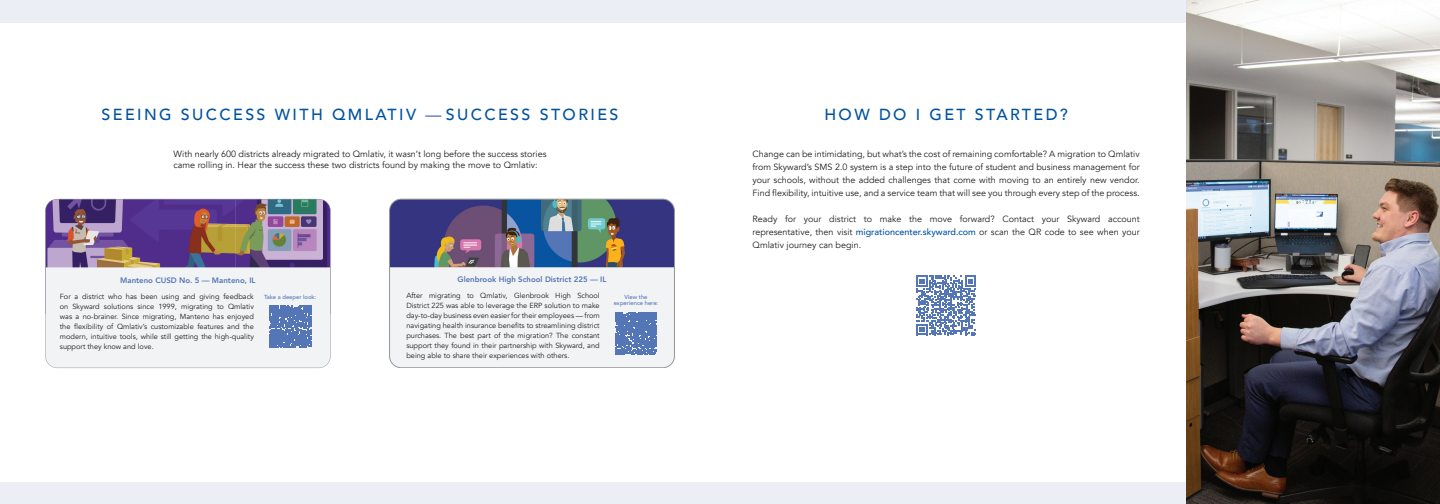
<style>
.page{position:relative;width:1440px;height:504px;background:#fff}
.page>*{position:absolute;margin:0;border:0;box-sizing:border-box;transform-origin:0 0}
.Subheads{font:500 16px "Avenir";letter-spacing:.15em;color:#0153a0}
.Body{font:9px/13px "Avenir";color:#231f20;text-align:justify}
.Body-2{font:800 7.8px "Avenir";color:#5475b6}
.Success_Stories_body{font:7.4px/10px "Avenir";color:#231f20;text-align:justify}
.Body-3{font:500 5.9px/6px "Avenir";color:#5475b6;text-align:center}
.s1{color:#5475b6}
.s2{font-weight:500;color:#0153a0}
</style>
<div class="page">
<div style="left:0;top:482px;width:1440px;height:22px;background:#eceef6"></div>
<div style="left:0;top:0;width:1440px;height:22px;background:#eceef6"></div>
<img style="left:390px;top:199px;width:284px;height:68px">
<div style="left:389px;top:199px;width:286px;height:169px;border:1px solid #939598;border-radius:12px"></div>
<svg style="left:45px;top:199px;width:286px;height:161px;background:#796086"></svg>
<img style="left:1187px;top:0;width:253px;height:504px">
<svg style="left:46px;top:267px;width:284px;height:101px"></svg>
<svg style="left:390px;top:267px;width:284px;height:100px"></svg>
<svg style="left:916px;top:275px;width:60px;height:60px"></svg>
<p class="Subheads" style="left:102px;top:101px;width:518px">SEEING SUCCESS WITH QMLATIV <span class="s1">—</span> SUCCESS STORIES</p>
<p class="Body" style="left:174px;top:149px;width:374px;line-height:11px">With nearly 600 districts already migrated to Qmlativ, it wasn’t long before the success stories came rolling in. Hear the success these two districts found by making the move to Qmlativ:</p>
<p class="Body-2" style="left:120px;top:274px;width:137px">Manteno CUSD No. 5 — Manteno, IL</p>
<p class="Body-2" style="left:458px;top:273px;width:150px">Glenbrook High School District 225 — IL</p>
<p class="Success_Stories_body" style="left:406px;top:291px;width:195px">After migrating to Qmlativ, Glenbrook High School District 225 was able to leverage the ERP solution to make day-to-day business even easier for their employees — from navigating health insurance benefits to streamlining district purchases. The best part of the migration? The constant support they found in their partnership with Skyward, and being able to share their experiences with others.</p>
<p class="Success_Stories_body" style="left:60px;top:292px;width:196px">For a district who has been using and giving feedback on Skyward solutions since 1999, migrating to Qmlativ was a no-brainer. Since migrating, Manteno has enjoyed the flexibility of Qmlativ’s customizable features and the modern, intuitive tools, while still getting the high-quality support they know and love.</p>
<p class="Body-3" style="left:264px;top:293px;width:54px">Take a deeper look:</p>
<p class="Body-3" style="left:614px;top:294px;width:46px">View the experience here:</p>
<p class="Subheads" style="left:824px;top:101px;width:245px">HOW DO I GET STARTED?</p>
<p class="Body" style="left:753px;top:148px;width:389px">Change can be intimidating, but what’s the cost of remaining comfortable? A migration to Qmlativ from Skyward’s SMS 2.0 system is a step into the future of student and business management for your schools, without the added challenges that come with moving to an entirely new vendor.<br>Find flexibility, intuitive use, and a service team that will see you through every step of the process.</p>
<p class="Body" style="left:753px;top:213px;width:389px">Ready for your district to make the move forward? Contact your Skyward account representative, then visit <span class="s2">migrationcenter.skyward.com</span> or scan the QR code to see when your Qmlativ journey can begin.</p>
</div>
